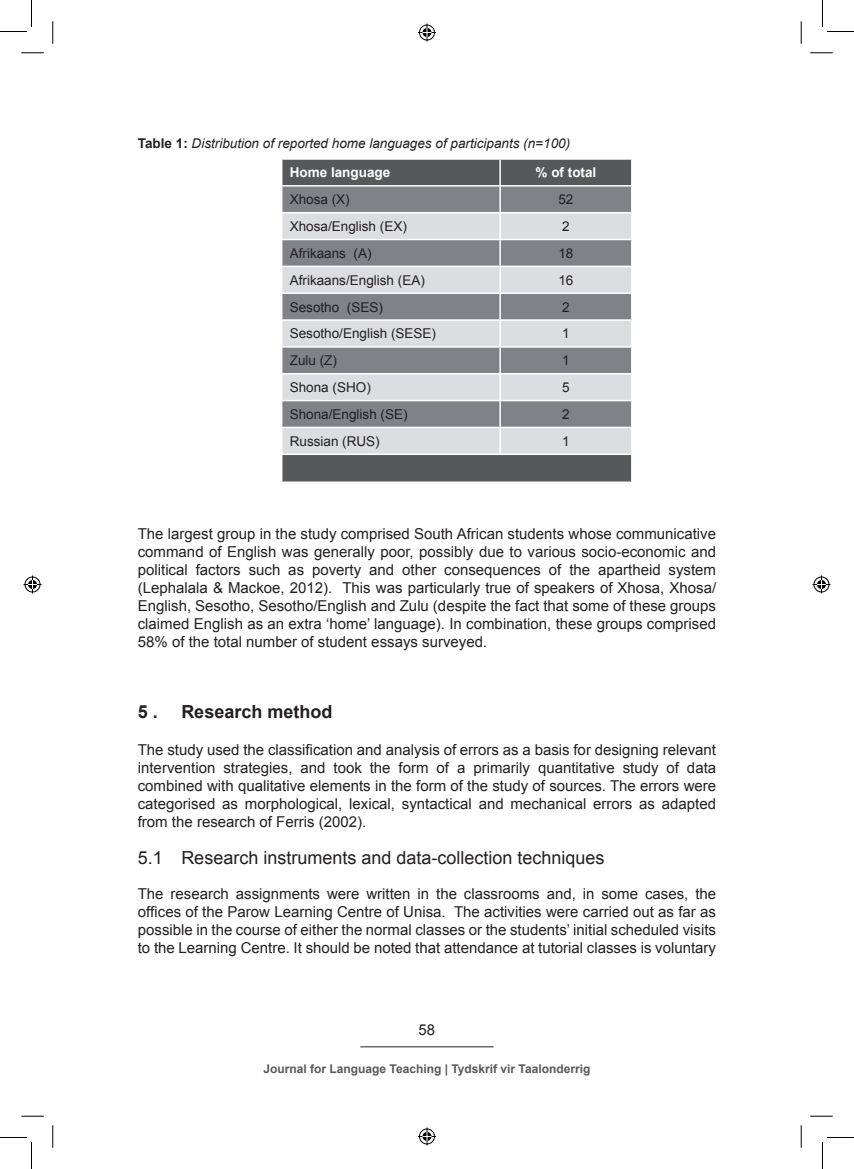
<style>
.page{position:relative;width:854px;height:1169px;background:#fff}
.page>*{position:absolute;margin:0;border:0;box-sizing:border-box;transform-origin:0 0}
.paragraaf_opskrif_no{font:18px "Arial";color:#231f20}
.paragraaf_opskrif_no-2{font:700 18px "Arial";color:#231f20}
.Normal_teks{font:15px/18px "Arial";color:#231f20;text-align:justify}
.Table_text{font:13.5px "Arial";color:#231f20}
.Table_kop{font:italic 13.5px "Arial";color:#231f20}
.Table_text-2{font:700 13.5px "Arial";color:#fff}
.t1{font:700 12px "Arial";color:#57585a}
.s1{font-weight:700;font-style:normal}
</style>
<div class="page">
<hr style="left:360px;top:1046px;width:134px;height:1px;background:#231f20">
<div style="left:282px;top:160px;width:349px;height:321px;background:#57585a"></div>
<svg style="left:282px;top:186px;width:349px;height:26px;background:#838588"></svg>
<svg style="left:282px;top:213px;width:349px;height:240px;background:#b4b5b7"></svg>
<hr style="left:499px;top:160px;width:2px;height:25px;background:#fff">
<hr style="left:281px;top:185px;width:219px;height:1px;background:#fff">
<hr style="left:500px;top:185px;width:132px;height:1px;background:#fff">
<hr style="left:499px;top:186px;width:2px;height:26px;background:#fff">
<hr style="left:281px;top:212px;width:219px;height:1px;background:#fff">
<hr style="left:500px;top:212px;width:132px;height:1px;background:#fff">
<hr style="left:499px;top:213px;width:2px;height:26px;background:#fff">
<hr style="left:281px;top:239px;width:219px;height:1px;background:#fff">
<hr style="left:500px;top:239px;width:132px;height:1px;background:#fff">
<hr style="left:499px;top:240px;width:2px;height:26px;background:#fff">
<hr style="left:281px;top:266px;width:219px;height:1px;background:#fff">
<hr style="left:500px;top:266px;width:132px;height:1px;background:#fff">
<hr style="left:499px;top:267px;width:2px;height:25px;background:#fff">
<hr style="left:281px;top:292px;width:219px;height:2px;background:#fff">
<hr style="left:500px;top:292px;width:132px;height:2px;background:#fff">
<hr style="left:499px;top:294px;width:2px;height:25px;background:#fff">
<hr style="left:281px;top:319px;width:219px;height:2px;background:#fff">
<hr style="left:500px;top:319px;width:132px;height:2px;background:#fff">
<hr style="left:499px;top:321px;width:2px;height:25px;background:#fff">
<hr style="left:281px;top:346px;width:219px;height:2px;background:#fff">
<hr style="left:500px;top:346px;width:132px;height:2px;background:#fff">
<hr style="left:499px;top:348px;width:2px;height:25px;background:#fff">
<hr style="left:281px;top:373px;width:219px;height:1px;background:#fff">
<hr style="left:500px;top:373px;width:132px;height:1px;background:#fff">
<hr style="left:499px;top:374px;width:2px;height:26px;background:#fff">
<hr style="left:281px;top:400px;width:219px;height:1px;background:#fff">
<hr style="left:500px;top:400px;width:132px;height:1px;background:#fff">
<hr style="left:499px;top:401px;width:2px;height:26px;background:#fff">
<hr style="left:281px;top:427px;width:219px;height:1px;background:#fff">
<hr style="left:500px;top:427px;width:132px;height:1px;background:#fff">
<hr style="left:499px;top:428px;width:2px;height:25px;background:#fff">
<hr style="left:281px;top:453px;width:219px;height:2px;background:#fff">
<hr style="left:500px;top:453px;width:132px;height:2px;background:#fff">
<svg style="left:631px;top:160px;width:1px;height:321px"></svg>
<svg style="left:21px;top:53px;width:23px;height:1px"></svg>
<svg style="left:810px;top:53px;width:23px;height:1px"></svg>
<svg style="left:21px;top:1115px;width:23px;height:1px"></svg>
<svg style="left:810px;top:1115px;width:23px;height:1px"></svg>
<svg style="left:53px;top:21px;width:1px;height:23px"></svg>
<svg style="left:53px;top:1125px;width:1px;height:22px"></svg>
<svg style="left:801px;top:21px;width:1px;height:23px"></svg>
<svg style="left:801px;top:1125px;width:1px;height:22px"></svg>
<svg style="left:0;top:0;width:32px;height:32px"></svg>
<svg style="left:0;top:1137px;width:32px;height:32px"></svg>
<svg style="left:822px;top:0;width:32px;height:32px"></svg>
<svg style="left:822px;top:1137px;width:32px;height:32px"></svg>
<svg style="left:418px;top:24px;width:18px;height:18px"></svg>
<svg style="left:418px;top:1127px;width:18px;height:18px"></svg>
<svg style="left:24px;top:575px;width:18px;height:18px"></svg>
<svg style="left:812px;top:575px;width:18px;height:18px"></svg>
<p class="Table_kop" style="left:138px;top:134px;width:434px"><span class="s1">Table 1:</span> Distribution of reported home languages of participants (n=100)</p>
<p class="Table_text-2" style="left:290px;top:164px;width:102px">Home language</p>
<p class="Table_text-2" style="left:536px;top:164px;width:62px">% of total</p>
<p class="Table_text" style="left:290px;top:191px;width:62px">Xhosa (X)</p>
<p class="Table_text" style="left:558px;top:191px;width:17px">52</p>
<p class="Table_text" style="left:290px;top:217px;width:119px">Xhosa/English (EX)</p>
<p class="Table_text" style="left:562px;top:217px;width:9px">2</p>
<p class="Table_text" style="left:290px;top:244px;width:83px">Afrikaans (A)</p>
<p class="Table_text" style="left:558px;top:244px;width:17px">18</p>
<p class="Table_text" style="left:290px;top:271px;width:137px">Afrikaans/English (EA)</p>
<p class="Table_text" style="left:558px;top:271px;width:17px">16</p>
<p class="Table_text" style="left:290px;top:298px;width:95px">Sesotho (SES)</p>
<p class="Table_text" style="left:562px;top:298px;width:9px">2</p>
<p class="Table_text" style="left:290px;top:325px;width:148px">Sesotho/English (SESE)</p>
<p class="Table_text" style="left:562px;top:325px;width:9px">1</p>
<p class="Table_text" style="left:290px;top:352px;width:49px">Zulu (Z)</p>
<p class="Table_text" style="left:562px;top:352px;width:9px">1</p>
<p class="Table_text" style="left:290px;top:378px;width:83px">Shona (SHO)</p>
<p class="Table_text" style="left:562px;top:378px;width:9px">5</p>
<p class="Table_text" style="left:290px;top:405px;width:119px">Shona/English (SE)</p>
<p class="Table_text" style="left:562px;top:405px;width:9px">2</p>
<p class="Table_text" style="left:290px;top:432px;width:92px">Russian (RUS)</p>
<p class="Table_text" style="left:562px;top:432px;width:9px">1</p>
<p class="Normal_teks" style="left:138px;top:525px;width:580px">The largest group in the study comprised South African students whose communicative command of English was generally poor, possibly due to various socio-economic and political factors such as poverty and other consequences of the apartheid system (Lephalala &amp; Mackoe, 2012). This was particularly true of speakers of Xhosa, Xhosa/ English, Sesotho, Sesotho/English and Zulu (despite the fact that some of these groups claimed English as an extra ‘home’ language). In combination, these groups comprised 58% of the total number of student essays surveyed.</p>
<p class="paragraaf_opskrif_no-2" style="left:138px;top:699px;width:22px">5 .</p>
<p class="paragraaf_opskrif_no-2" style="left:181px;top:699px;width:153px">Research method</p>
<p class="Normal_teks" style="left:138px;top:741px;width:580px">The study used the classification and analysis of errors as a basis for designing relevant intervention strategies, and took the form of a primarily quantitative study of data combined with qualitative elements in the form of the study of sources. The errors were categorised as morphological, lexical, syntactical and mechanical errors as adapted from the research of Ferris (2002).</p>
<p class="paragraaf_opskrif_no" style="left:138px;top:845px;width:468px">5.1 Research instruments and data-collection techniques</p>
<p class="Normal_teks" style="left:138px;top:885px;width:580px">The research assignments were written in the classrooms and, in some cases, the offices of the Parow Learning Centre of Unisa. The activities were carried out as far as possible in the course of either the normal classes or the students’ initial scheduled visits to the Learning Centre. It should be noted that attendance at tutorial classes is voluntary</p>
<p class="Normal_teks" style="left:419px;top:1020px;width:18px">58</p>
<p class="t1" style="left:264px;top:1061px;width:328px">Journal for Language Teaching | Tydskrif vir Taalonderrig</p>
</div>
